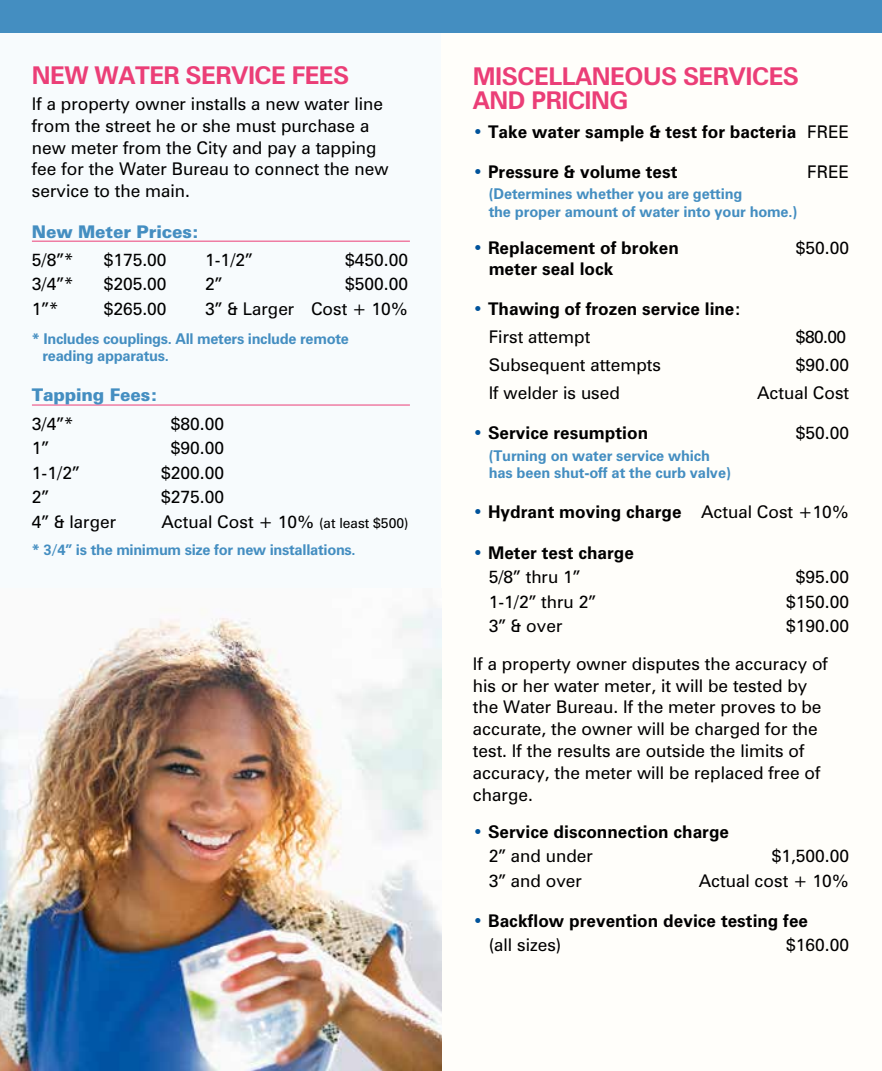
<style>
.page{position:relative;width:882px;height:1071px;background:#fff}
.page>*{position:absolute;margin:0;border:0;box-sizing:border-box;transform-origin:0 0}
.t1{font:700 24.5px/24.5px "Zurich BT";letter-spacing:-.02em;color:#eb3e77}
.t2{font:17.5px/21.9px "Zurich BT";color:#000}
.t3{font:700 17.5px/24.5px "Zurich BT";color:#000}
.t4{font:900 17.5px "Zurich BT";letter-spacing:-.01em;color:#448ec1}
.t5{font:700 14.88px/17.5px "Zurich BT";letter-spacing:-.01em;color:#448ec1}
.s1{font-size:14px}
.s2{font-weight:400;color:#00539b}
.s3{font-weight:400}
</style>
<div class="page">
<div style="left:0;top:0;width:441px;height:591px;background:#f7fbfd"></div>
<div style="left:441px;top:0;width:441px;height:1071px;background:#fffefa"></div>
<img style="left:0;top:606px;width:441px;height:465px">
<div style="left:0;top:0;width:882px;height:33px;background:#448ec1"></div>
<hr style="left:32px;top:241px;width:378px;height:1px;background:#eb3e77">
<hr style="left:32px;top:405px;width:378px;height:1px;background:#eb3e77">
<h1 class="t1" style="left:32px;top:62px;width:319px">NEW WATER SERVICE FEES</h1>
<p class="t2" style="left:32px;top:93px;width:358px">If a property owner installs a new water line from the street he or she must purchase a new meter from the City and pay a tapping fee for the Water Bureau to connect the new service to the main.</p>
<p class="t4" style="left:32px;top:221px;width:169px">New Meter Prices:</p>
<p class="t2" style="left:32px;top:249px;width:43px">5/8”*</p>
<p class="t2" style="left:104px;top:249px;width:64px">$175.00</p>
<p class="t2" style="left:205px;top:249px;width:49px">1-1/2”</p>
<p class="t2" style="left:345px;top:249px;width:64px">$450.00</p>
<p class="t2" style="left:32px;top:273px;width:43px">3/4”*</p>
<p class="t2" style="left:104px;top:273px;width:64px">$205.00</p>
<p class="t2" style="left:205px;top:273px;width:19px">2”</p>
<p class="t2" style="left:345px;top:273px;width:64px">$500.00</p>
<p class="t2" style="left:32px;top:298px;width:28px">1”*</p>
<p class="t2" style="left:104px;top:298px;width:64px">$265.00</p>
<p class="t2" style="left:205px;top:298px;width:204px">3” &amp; Larger Cost + 10%</p>
<p class="t5" style="left:42px;top:330px;width:308px;text-indent:-11px">* Includes couplings. All meters include remote reading apparatus.</p>
<p class="t4" style="left:32px;top:385px;width:127px">Tapping Fees:</p>
<p class="t2" style="left:32px;top:412px;width:43px">3/4”*</p>
<p class="t2" style="left:171px;top:412px;width:55px">$80.00</p>
<p class="t2" style="left:32px;top:437px;width:19px">1”</p>
<p class="t2" style="left:171px;top:437px;width:55px">$90.00</p>
<p class="t2" style="left:32px;top:461px;width:49px">1-1/2”</p>
<p class="t2" style="left:161px;top:461px;width:64px">$200.00</p>
<p class="t2" style="left:32px;top:486px;width:19px">2”</p>
<p class="t2" style="left:161px;top:486px;width:64px">$275.00</p>
<p class="t2" style="left:32px;top:510px;width:86px">4” &amp; larger</p>
<p class="t2" style="left:161px;top:510px;width:249px">Actual Cost + 10% <span class="s1">(at least $500)</span></p>
<p class="t5" style="left:32px;top:541px;width:325px">* 3/4” is the minimum size for new installations.</p>
<h1 class="t1" style="left:473px;top:64px;width:328px">MISCELLANEOUS SERVICES<br>AND PRICING</h1>
<p class="t3" style="left:473px;top:119px;width:378px"><span class="s2">•</span> Take water sample &amp; test for bacteria <span class="s3">FREE</span></p>
<p class="t3" style="left:473px;top:160px;width:206px"><span class="s2">•</span> Pressure &amp; volume test</p>
<p class="t2" style="left:807px;top:161px;width:44px">FREE</p>
<p class="t5" style="left:489px;top:185px;width:310px">(Determines whether you are getting<br>the proper amount of water into your home.)</p>
<p class="t3" style="left:473px;top:235px;width:207px"><span class="s2">•</span> Replacement of broken</p>
<p class="t2" style="left:796px;top:236px;width:55px">$50.00</p>
<p class="t3" style="left:489px;top:256px;width:126px">meter seal lock</p>
<p class="t3" style="left:489px;top:295px;width:254px;line-height:28px;text-indent:-16px"><span class="s2">•</span> Thawing of frozen service line:<br><span class="s3">First attempt</span></p>
<p class="t2" style="left:796px;top:326px;width:52px">$80.00</p>
<p class="t2" style="left:489px;top:354px;width:174px">Subsequent attempts</p>
<p class="t2" style="left:796px;top:354px;width:55px">$90.00</p>
<p class="t2" style="left:489px;top:382px;width:133px">If welder is used</p>
<p class="t2" style="left:757px;top:382px;width:94px">Actual Cost</p>
<p class="t3" style="left:473px;top:421px;width:177px"><span class="s2">•</span> Service resumption</p>
<p class="t2" style="left:796px;top:422px;width:55px">$50.00</p>
<p class="t5" style="left:489px;top:446px;width:244px">(Turning on water service which has been shut-off at the curb valve)</p>
<p class="t3" style="left:473px;top:500px;width:378px"><span class="s2">•</span> Hydrant moving charge <span class="s3">Actual Cost +10%</span></p>
<p class="t3" style="left:489px;top:540px;width:147px;text-indent:-16px"><span class="s2">•</span> Meter test charge<br><span class="s3">5/8” thru 1”</span></p>
<p class="t2" style="left:796px;top:566px;width:55px">$95.00</p>
<p class="t2" style="left:489px;top:590px;width:109px">1-1/2” thru 2”</p>
<p class="t2" style="left:786px;top:590px;width:64px">$150.00</p>
<p class="t2" style="left:489px;top:615px;width:75px">3” &amp; over</p>
<p class="t2" style="left:473px;top:607px;width:378px;line-height:37.6px;text-indent:313px">$190.00<br>If a property owner disputes the accuracy of</p>
<p class="t2" style="left:473px;top:674px;width:350px">his or her water meter, it will be tested by the Water Bureau. If the meter proves to be accurate, the owner will be charged for the test. If the results are outside the limits of accuracy, the meter will be replaced free of charge.</p>
<p class="t3" style="left:489px;top:819px;width:242px;text-indent:-16px"><span class="s2">•</span> Service disconnection charge<br><span class="s3">2” and under</span></p>
<p class="t2" style="left:772px;top:845px;width:79px">$1,500.00</p>
<p class="t2" style="left:489px;top:869px;width:95px">3” and over</p>
<p class="t2" style="left:699px;top:869px;width:152px">Actual cost + 10%</p>
<p class="t3" style="left:489px;top:908px;width:321px;text-indent:-16px"><span class="s2">•</span> Backflow prevention device testing fee <span class="s3">(all sizes)</span></p>
<p class="t2" style="left:786px;top:934px;width:64px">$160.00</p>
</div>
